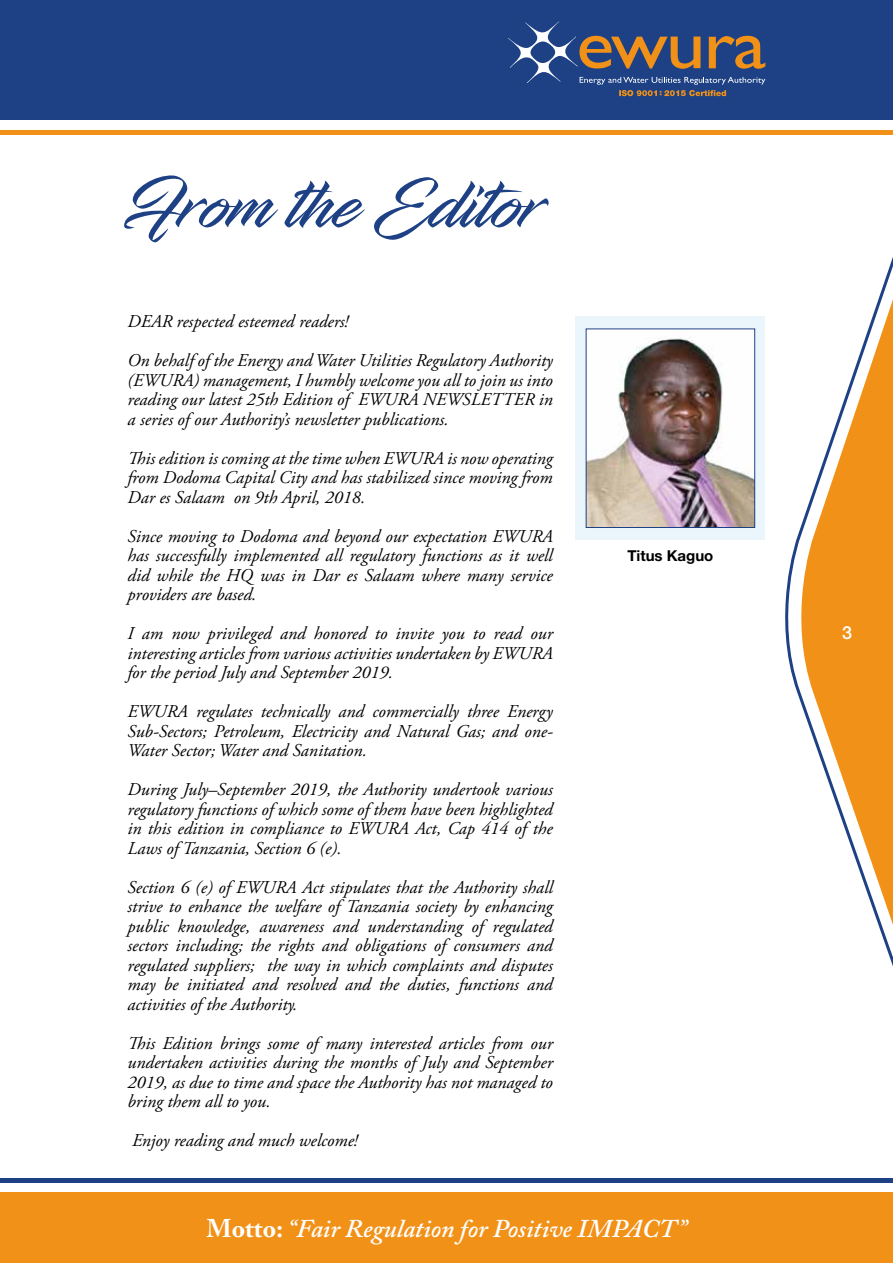
<style>
.page{position:relative;width:893px;height:1263px;background:#fff}
.page>*{position:absolute;margin:0;border:0;box-sizing:border-box;transform-origin:0 0}
.t1{font:69px "Infinite Stroke";color:#1d4184}
.t2{font:italic 600 25.5px "Adobe Caslon Pro";color:#fff}
.t3{font:italic 18px/19.5px "Adobe Garamond Pro";color:#000;text-align:justify}
.t4{font:500 18px "Helvetica Neue CE";color:#fff}
.t5{font:700 15px "Helvetica Neue";color:#000}
.s1{font-weight:700;font-style:normal}
</style>
<div class="page">
<div style="left:0;top:0;width:893px;height:120px;background:#1d4184"></div>
<div style="left:0;top:1192px;width:893px;height:71px;background:#f29117"></div>
<hr style="left:0;top:1179px;width:893px;height:4px;background:#1d4184">
<hr style="left:0;top:130px;width:893px;height:4px;background:#f29117">
<svg style="left:787px;top:134px;width:106px;height:832px"></svg>
<svg style="left:508px;top:21px;width:257px;height:75px"></svg>
<div style="left:575px;top:316px;width:190px;height:224px;background:#ebf6fc"></div>
<img style="left:588px;top:330px;width:165px;height:196px">
<div style="left:586px;top:328px;width:169px;height:200px;border:1px solid #1d4184"></div>
<h1 class="t1" style="left:127px;top:163px;width:421px">From the Editor</h1>
<p class="t3" style="left:128px;top:302px;width:427px;line-height:39px">DEAR respected esteemed readers!<br>On behalf of the Energy and Water Utilities Regulatory Authority</p>
<p class="t3" style="left:128px;top:371px;width:427px">(EWURA) management, I humbly welcome you all to join us into reading our latest 25th Edition of EWURA NEWSLETTER in a series of our Authority’s newsletter publications.</p>
<p class="t3" style="left:128px;top:449px;width:427px">This edition is coming at the time when EWURA is now operating from Dodoma Capital City and has stabilized since moving from Dar es Salaam on 9th April, 2018.</p>
<p class="t3" style="left:128px;top:527px;width:427px">Since moving to Dodoma and beyond our expectation EWURA has successfully implemented all regulatory functions as it well did while the HQ was in Dar es Salaam where many service providers are based.</p>
<p class="t3" style="left:128px;top:624px;width:427px">I am now privileged and honored to invite you to read our interesting articles from various activities undertaken by EWURA for the period July and September 2019.</p>
<p class="t3" style="left:128px;top:702px;width:427px">EWURA regulates technically and commercially three Energy Sub-Sectors; Petroleum, Electricity and Natural Gas; and one-Water Sector; Water and Sanitation.</p>
<p class="t3" style="left:128px;top:780px;width:427px">During July–September 2019, the Authority undertook various regulatory functions of which some of them have been highlighted in this edition in compliance to EWURA Act, Cap 414 of the Laws of Tanzania, Section 6 (e).</p>
<p class="t3" style="left:128px;top:877px;width:427px">Section 6 (e) of EWURA Act stipulates that the Authority shall strive to enhance the welfare of Tanzania society by enhancing public knowledge, awareness and understanding of regulated sectors including; the rights and obligations of consumers and regulated suppliers; the way in which complaints and disputes may be initiated and resolved and the duties, functions and activities of the Authority.</p>
<p class="t3" style="left:128px;top:1033px;width:427px">This Edition brings some of many interested articles from our undertaken activities during the months of July and September 2019, as due to time and space the Authority has not managed to bring them all to you.</p>
<p class="t3" style="left:132px;top:1131px;width:227px">Enjoy reading and much welcome!</p>
<p class="t5" style="left:627px;top:547px;width:88px">Titus Kaguo</p>
<h2 class="t2" style="left:207px;top:1213px;width:482px"><span class="s1">Motto:</span> “Fair Regulation for Positive IMPACT”</h2>
<p class="t4" style="left:842px;top:621px;width:12px">3</p>
</div>
